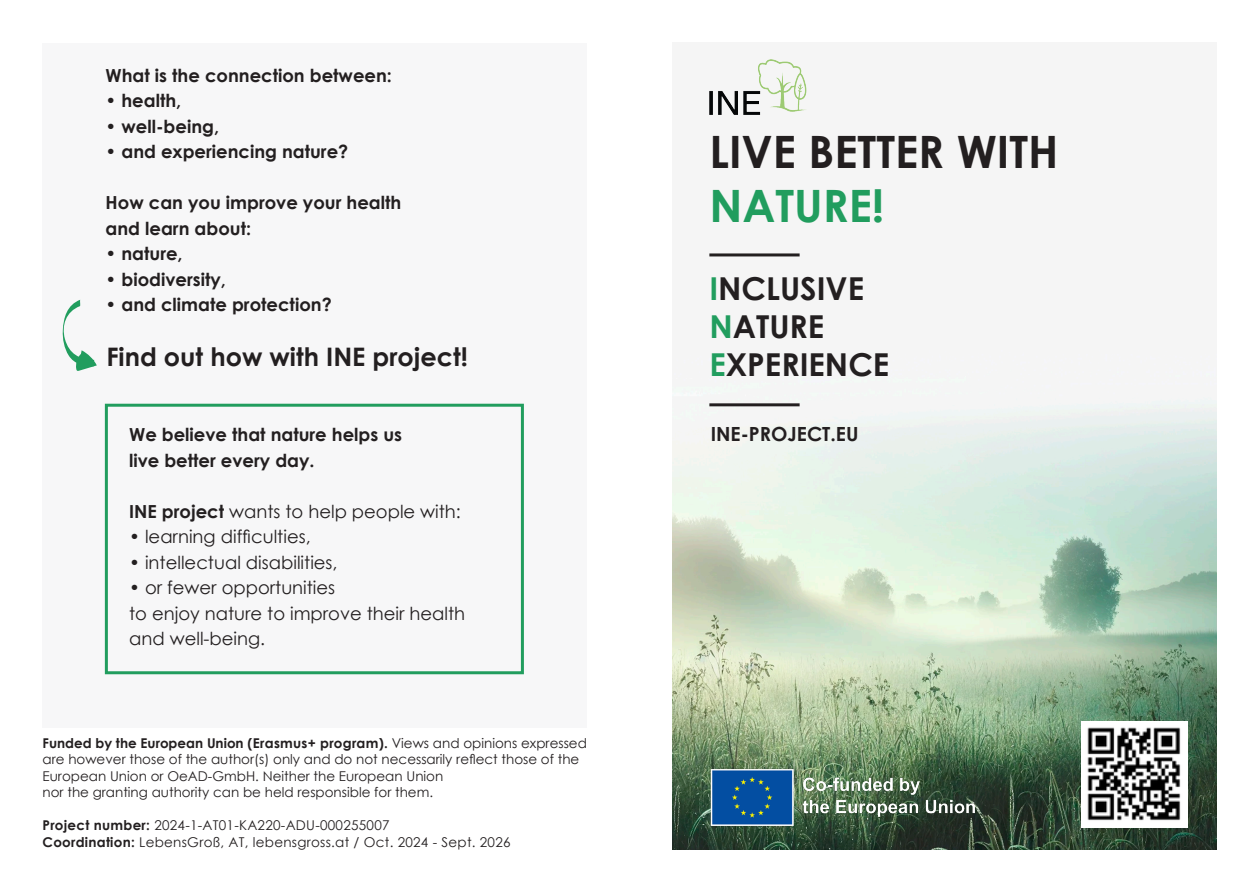
<style>
.page{position:relative;width:1259px;height:893px;background:#fff}
.page>*{position:absolute;margin:0;border:0;box-sizing:border-box;transform-origin:0 0}
.t1{font:700 44.7px/53.6px "Century Gothic";color:#231f20}
.t2{font:700 31.5px "Century Gothic";color:#231f20}
.Texte_courant{font:700 25.5px "Century Gothic";color:#231f20}
.t3{font:700 19.5px "Century Gothic";color:#231f20}
.Texte_courant-2{font:700 18px "Century Gothic";color:#231f20}
.Texte_courant-3{font:18px "Century Gothic";color:#231f20}
.t4{font:13.5px/16.5px "Century Gothic";color:#231f20}
.t5{font:13.5px "Century Gothic";letter-spacing:.02em;color:#231f20}
.s1{font-weight:700}
.s2{color:#219d5e}
</style>
<div class="page">
<img style="left:672px;top:59px;width:544px;height:791px">
<div style="left:43px;top:43px;width:544px;height:685px;background:#f7f7f8"></div>
<img style="left:709px;top:60px;width:97px;height:54px">
<div style="left:105px;top:404px;width:419px;height:270px;border:3px solid #219d5e"></div>
<img style="left:706px;top:767px;width:286px;height:60px">
<img style="left:1081px;top:721px;width:106px;height:106px">
<svg style="left:62px;top:300px;width:35px;height:71px"></svg>
<hr style="left:709px;top:253px;width:90px;height:3px;background:#231f20">
<hr style="left:709px;top:403px;width:90px;height:3px;background:#231f20">
<p class="Texte_courant-2" style="left:106px;top:61px;width:288px">What is the connection between:</p>
<p class="Texte_courant-2" style="left:106px;top:87px;width:77px">• health,</p>
<p class="Texte_courant-2" style="left:106px;top:112px;width:115px">• well-being,</p>
<p class="Texte_courant-2" style="left:106px;top:138px;width:244px">• and experiencing nature?</p>
<p class="Texte_courant-2" style="left:106px;top:189px;width:297px">How can you improve your health</p>
<p class="Texte_courant-2" style="left:106px;top:214px;width:147px">and learn about:</p>
<p class="Texte_courant-2" style="left:106px;top:240px;width:79px">• nature,</p>
<p class="Texte_courant-2" style="left:106px;top:265px;width:122px">• biodiversity,</p>
<p class="Texte_courant-2" style="left:106px;top:291px;width:228px">• and climate protection?</p>
<p class="Texte_courant" style="left:106px;top:337px;width:363px">Find out how with INE project!</p>
<p class="Texte_courant-2" style="left:129px;top:421px;width:274px">We believe that nature helps us</p>
<p class="Texte_courant-2" style="left:129px;top:447px;width:187px">live better every day.</p>
<p class="Texte_courant-3" style="left:129px;top:499px;width:333px"><span class="s1">INE project</span> wants to help people with:</p>
<p class="Texte_courant-3" style="left:129px;top:524px;width:183px">• learning difficulties,</p>
<p class="Texte_courant-3" style="left:129px;top:550px;width:210px">• intellectual disabilities,</p>
<p class="Texte_courant-3" style="left:129px;top:575px;width:208px">• or fewer opportunities</p>
<p class="Texte_courant-3" style="left:129px;top:601px;width:338px">to enjoy nature to improve their health</p>
<p class="Texte_courant-3" style="left:129px;top:626px;width:138px">and well-being.</p>
<p class="t4" style="left:43px;top:735px;width:546px"><span class="s1">Funded by the European Union (Erasmus+ program).</span> Views and opinions expressed are however those of the author(s) only and do not necessarily reflect those of the<br>European Union or OeAD-GmbH. Neither the European Union</p>
<p class="t4" style="left:43px;top:784px;width:392px">nor the granting authority can be held responsible for them.</p>
<p class="t5" style="left:43px;top:816px;width:348px"><span class="s1">Project number:</span> 2024-1-AT01-KA220-ADU-000255007</p>
<p class="t5" style="left:43px;top:833px;width:469px"><span class="s1">Coordination:</span> LebensGroß, AT, lebensgross.at / Oct. 2024 - Sept. 2026</p>
<p class="t1" style="left:709px;top:123px;width:350px">LIVE BETTER WITH<br><span class="s2">NATURE!</span></p>
<p class="t2" style="left:709px;top:265px;width:156px"><span class="s2">I</span>NCLUSIVE</p>
<p class="t2" style="left:709px;top:302px;width:116px"><span class="s2">N</span>ATURE</p>
<p class="t2" style="left:709px;top:340px;width:181px"><span class="s2">E</span>XPERIENCE</p>
<p class="t3" style="left:711px;top:419px;width:149px">INE-PROJECT.EU</p>
</div>
